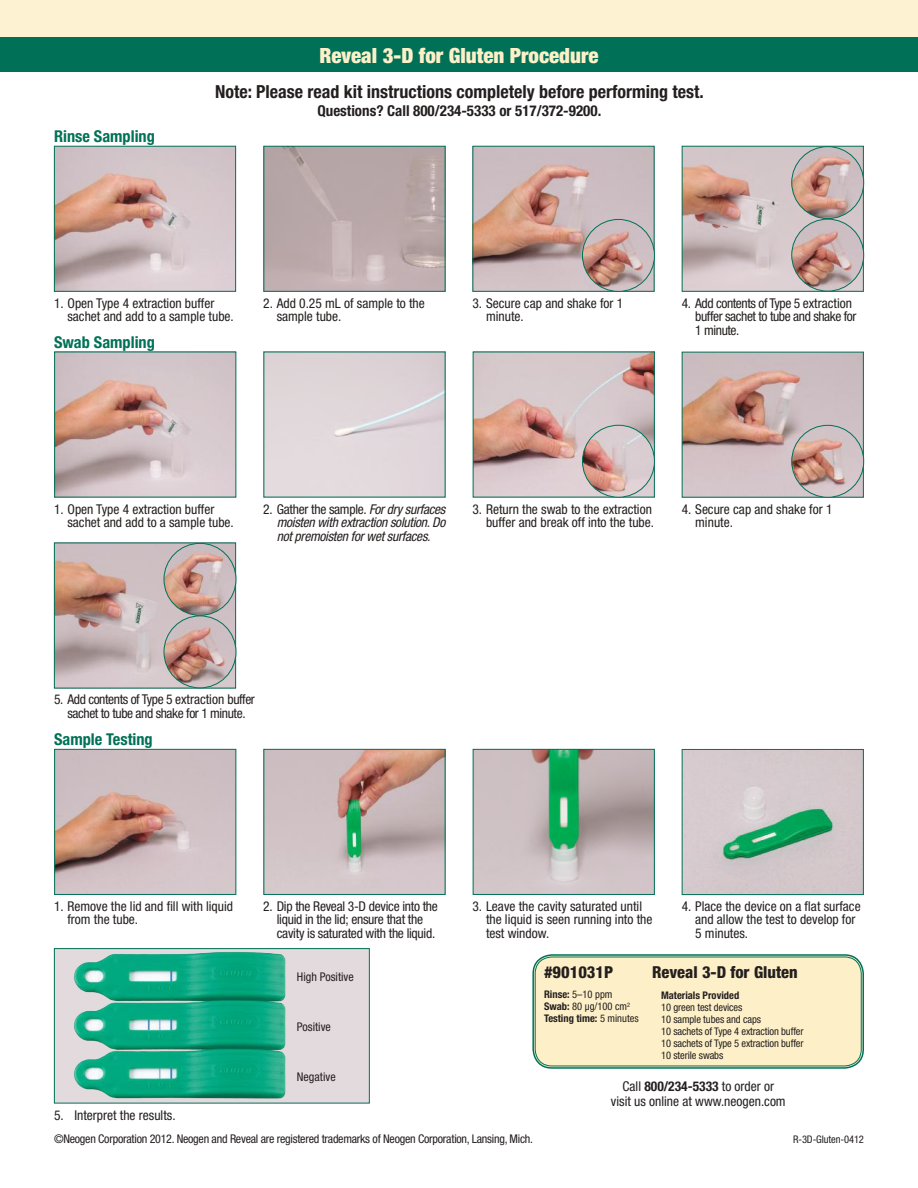
<style>
.page{position:relative;width:918px;height:1188px;background:#fff}
.page>*{position:absolute;margin:0;border:0;box-sizing:border-box;transform-origin:0 0}
.t1{font:900 condensed 21px "Helvetica Neue";color:#fdf0c8}
.t2{font:700 condensed 18px "Helvetica Neue";color:#241f1f}
.t3{font:800 condensed 16.5px "Helvetica Neue";color:#241f1f}
.t4{font:700 condensed 16.35px "Helvetica Neue";color:#007157}
.t5{font:700 condensed 15px "Helvetica Neue";color:#241f1f}
.t6{font:condensed 13.5px/13.5px "Helvetica Neue";color:#241f1f}
.t7{font:condensed 13.5px/13.5px "Helvetica Neue";letter-spacing:-.03em;color:#241f1f}
.t8{font:italic condensed 13.5px/13.5px "Helvetica Neue";letter-spacing:-.02em;color:#241f1f;text-align:justify}
.t9{font:condensed 13.5px/13.5px "Helvetica Neue";letter-spacing:-.02em;color:#241f1f}
.t10{font:condensed 12px "Helvetica Neue";letter-spacing:-.02em;color:#241f1f}
.t11{font:condensed 12px "Helvetica Neue";color:#241f1f}
.t12{font:condensed 10.5px/12px "Helvetica Neue";letter-spacing:-.01em;color:#241f1f}
.t13{font:700 condensed 10.5px "Helvetica Neue";color:#241f1f}
.s1{font-style:normal}
.s2{font-weight:700}
</style>
<div class="page">
<div style="left:0;top:0;width:918px;height:70px;background:#fdf3d2"></div>
<div style="left:0;top:38px;width:918px;height:34px;background:#007157"></div>
<img style="left:684px;top:751px;width:178px;height:142px">
<div style="left:682px;top:749px;width:182px;height:146px;border:1px solid #007157"></div>
<img style="left:56px;top:751px;width:178px;height:142px">
<div style="left:54px;top:749px;width:182px;height:146px;border:1px solid #007157"></div>
<img style="left:265px;top:751px;width:179px;height:142px">
<div style="left:263px;top:749px;width:183px;height:146px;border:1px solid #007157"></div>
<img style="left:475px;top:751px;width:178px;height:142px">
<div style="left:473px;top:749px;width:182px;height:146px;border:1px solid #007157"></div>
<img style="left:56px;top:148px;width:178px;height:142px">
<div style="left:54px;top:146px;width:182px;height:146px;border:1px solid #007157"></div>
<img style="left:265px;top:148px;width:179px;height:142px">
<div style="left:263px;top:146px;width:183px;height:146px;border:1px solid #007157"></div>
<img style="left:474px;top:148px;width:179px;height:142px">
<div style="left:472px;top:146px;width:183px;height:146px;border:1px solid #007157"></div>
<img style="left:582px;top:219px;width:72px;height:72px;border-radius:36px">
<div style="left:582px;top:219px;width:73px;height:73px;border:1px solid #007157;border-radius:50%"></div>
<img style="left:684px;top:148px;width:178px;height:142px">
<div style="left:682px;top:146px;width:182px;height:146px;border:1px solid #007157"></div>
<img style="left:792px;top:219px;width:72px;height:72px;border-radius:36px">
<div style="left:791px;top:219px;width:73px;height:72px;border:1px solid #007157;border-radius:50%"></div>
<img style="left:792px;top:147px;width:72px;height:72px;border-radius:36px">
<div style="left:791px;top:146px;width:73px;height:73px;border:1px solid #007157;border-radius:50%"></div>
<img style="left:56px;top:545px;width:178px;height:141px">
<div style="left:54px;top:543px;width:182px;height:145px;border:1px solid #007157"></div>
<img style="left:164px;top:616px;width:72px;height:72px;border-radius:36px">
<div style="left:164px;top:616px;width:72px;height:72px;border:1px solid #007157;border-radius:50%"></div>
<img style="left:164px;top:543px;width:72px;height:72px;border-radius:36px">
<div style="left:164px;top:543px;width:72px;height:73px;border:1px solid #007157;border-radius:50%"></div>
<img style="left:684px;top:354px;width:178px;height:142px">
<div style="left:682px;top:352px;width:182px;height:146px;border:1px solid #007157"></div>
<img style="left:792px;top:425px;width:72px;height:72px;border-radius:36px">
<div style="left:791px;top:425px;width:73px;height:73px;border:1px solid #007157;border-radius:50%"></div>
<img style="left:56px;top:354px;width:178px;height:141px">
<img style="left:265px;top:354px;width:179px;height:141px">
<img style="left:475px;top:354px;width:178px;height:141px">
<img style="left:582px;top:425px;width:72px;height:72px;border-radius:36px">
<div style="left:582px;top:425px;width:73px;height:72px;border:1px solid #007157;border-radius:50%"></div>
<div style="left:54px;top:949px;width:315px;height:154px;background:#e3dade"></div>
<img style="left:73px;top:951px;width:213px;height:148px">
<div style="left:54px;top:948px;width:316px;height:155px;border:1px solid #007157"></div>
<div style="left:534px;top:956px;width:328px;height:111px;background:#fdf0c8;border-radius:18px"></div>
<div style="left:532px;top:954px;width:332px;height:115px;border:2px solid #007157;border-radius:19px"></div>
<div style="left:535px;top:957px;width:327px;height:109px;border:1px solid #007157;border-radius:17px"></div>
<p class="t4" style="left:54px;top:126px;width:102px">Rinse Sampling</p>
<h1 class="t1" style="left:319px;top:43px;width:281px">Reveal 3-D for Gluten Procedure</h1>
<h2 class="t2" style="left:215px;top:81px;width:490px">Note: Please read kit instructions completely before performing test.</h2>
<p class="t5" style="left:317px;top:102px;width:285px">Questions? Call 800/234-5333 or 517/372-9200.</p>
<p class="t6" style="left:68px;top:296px;width:168px;text-indent:-14px">1. Open Type 4 extraction buffer sachet and add to a sample tube.</p>
<p class="t6" style="left:277px;top:296px;width:150px;text-indent:-14px">2. Add 0.25 mL of sample to the sample tube.</p>
<p class="t6" style="left:486px;top:296px;width:139px;text-indent:-14px">3. Secure cap and shake for 1 minute.</p>
<p class="t7" style="left:695px;top:296px;width:163px;text-indent:-14px">4. Add contents of Type 5 extraction buffer sachet to tube and shake for<br>1 minute.</p>
<p class="t4" style="left:54px;top:332px;width:102px">Swab Sampling</p>
<p class="t6" style="left:68px;top:502px;width:168px;text-indent:-14px">1. Open Type 4 extraction buffer sachet and add to a sample tube.</p>
<p class="t8" style="left:277px;top:502px;width:170px;text-indent:-14px"><span class="s1">2. Gather the sample.</span> For dry surfaces moisten with extraction solution. Do not premoisten for wet surfaces.</p>
<p class="t6" style="left:472px;top:502px;width:183px;text-align:right">3. Return the swab to the extraction buffer and break off into the tube.</p>
<p class="t6" style="left:695px;top:502px;width:139px;text-indent:-14px">4. Secure cap and shake for 1 minute.</p>
<p class="t7" style="left:54px;top:693px;width:202px;text-align:center">5. Add contents of Type 5 extraction buffer sachet to tube and shake for 1 minute.</p>
<p class="t4" style="left:54px;top:730px;width:100px">Sample Testing</p>
<p class="t6" style="left:68px;top:899px;width:167px;text-indent:-14px">1. Remove the lid and fill with liquid from the tube.</p>
<p class="t9" style="left:277px;top:899px;width:163px;text-indent:-14px">2. Dip the Reveal 3-D device into the liquid in the lid; ensure that the cavity is saturated with the liquid.</p>
<p class="t6" style="left:486px;top:899px;width:168px;text-indent:-14px">3. Leave the cavity saturated until the liquid is seen running into the test window.</p>
<p class="t6" style="left:695px;top:899px;width:167px;text-indent:-14px">4. Place the device on a flat surface and allow the test to develop for<br>5 minutes.</p>
<p class="t6" style="left:54px;top:1109px;width:123px">5. Interpret the results.</p>
<p class="t11" style="left:297px;top:970px;width:58px">High Positive</p>
<p class="t11" style="left:297px;top:1020px;width:35px">Positive</p>
<p class="t11" style="left:297px;top:1070px;width:40px">Negative</p>
<p class="t3" style="left:544px;top:962px;width:71px">#901031P</p>
<p class="t3" style="left:652px;top:962px;width:147px">Reveal 3-D for Gluten</p>
<p class="t12" style="left:544px;top:989px;width:96px"><span class="s2">Rinse:</span> 5–10 ppm<br><span class="s2">Swab:</span> 80 µg/100 cm<sup>2<br></sup><span class="s2">Testing time:</span> 5 minutes</p>
<p class="t13" style="left:661px;top:989px;width:80px">Materials Provided</p>
<p class="t12" style="left:661px;top:1001px;width:144px">10 green test devices<br>10 sample tubes and caps<br>10 sachets of Type 4 extraction buffer<br>10 sachets of Type 5 extraction buffer<br>10 sterile swabs</p>
<p class="t6" style="left:611px;top:1079px;width:176px;line-height:15px;text-align:center">Call <span class="s2">800/234-5333</span> to order or visit us online at www.neogen.com</p>
<p class="t10" style="left:54px;top:1132px;width:481px">©Neogen Corporation 2012. Neogen and Reveal are registered trademarks of Neogen Corporation, Lansing, Mich.</p>
<p class="t12" style="left:793px;top:1134px;width:72px">R-3D-Gluten-0412</p>
</div>
